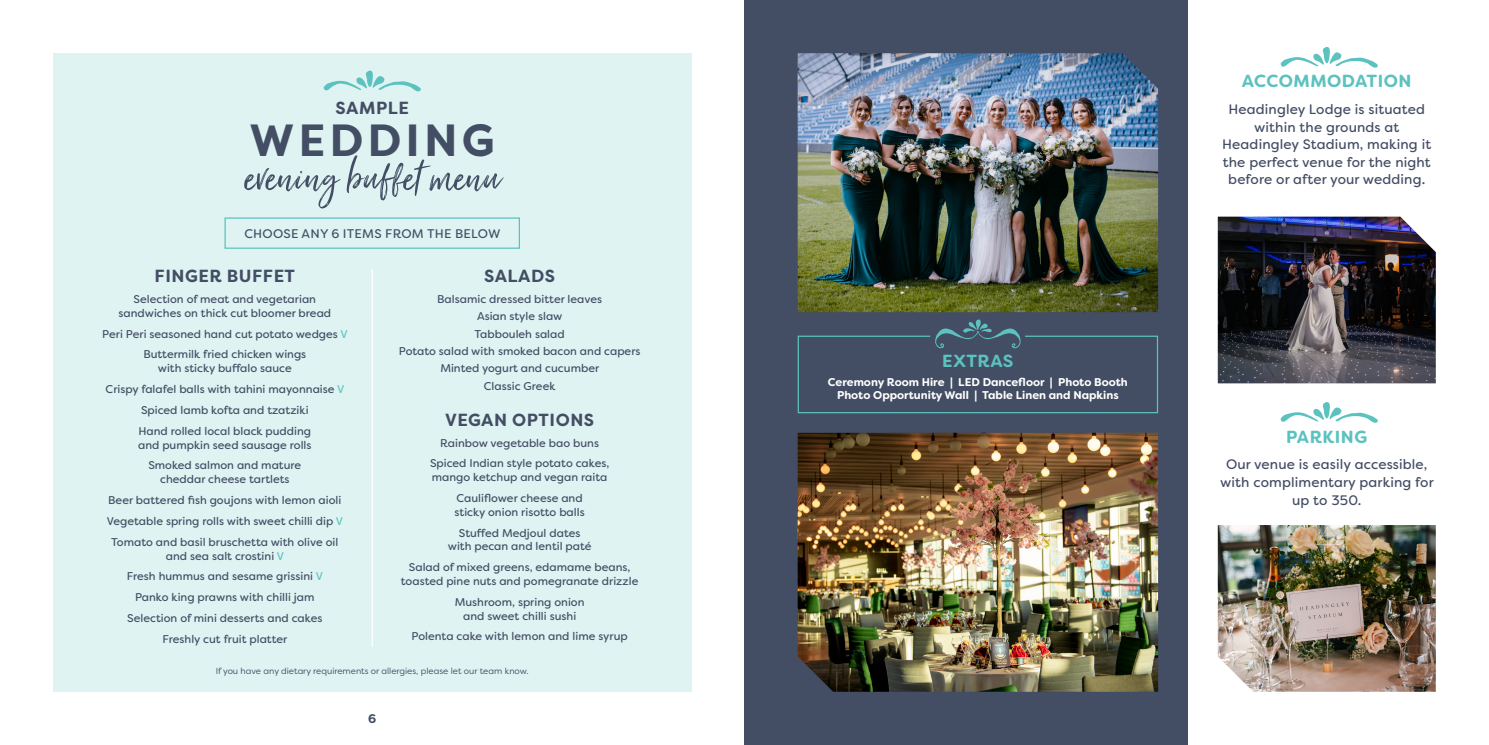
<style>
.page{position:relative;width:1489px;height:745px;background:#fff}
.page>*{position:absolute;margin:0;border:0;box-sizing:border-box;transform-origin:0 0}
.t1{font:52.5px "Just Lovely";color:#434d64}
.t2{font:700 45px "Filson Pro";letter-spacing:.09em;color:#434d64}
.t3{font:700 17.5px "Filson Pro";letter-spacing:.03em;color:#434d64}
.t4{font:700 17.5px "Filson Soft";letter-spacing:.03em;color:#5cc2bf}
.t5{font:13.75px/17.5px "Filson Soft";letter-spacing:.01em;color:#434d64;text-align:center}
.t6{font:12.5px "Filson Soft";letter-spacing:.02em;color:#434d64}
.t7{font:700 12.5px "Filson Pro";color:#434d64}
.t8{font:11.25px/20.9px "Filson Soft";color:#434d64;text-align:center}
.t9{font:700 11.25px/13.8px "Filson Soft";color:#fff;text-align:center}
.t10{font:8.75px "Filson Soft";color:#434d64}
.s1{color:#5cc2bf}
</style>
<div class="page">
<div style="left:53px;top:53px;width:638px;height:638px;background:#def3f2"></div>
<div style="left:224px;top:217px;width:296px;height:32px;border:1px solid #5cc2bf"></div>
<hr style="left:371px;top:269px;width:2px;height:377px;background:#fff">
<svg style="left:323px;top:70px;width:98px;height:21px"></svg>
<div style="left:744px;top:0;width:443px;height:744px;background:#434d64"></div>
<img style="left:797px;top:432px;width:360px;height:259px">
<img style="left:1217px;top:525px;width:218px;height:166px">
<img style="left:1217px;top:216px;width:218px;height:167px">
<img style="left:797px;top:53px;width:360px;height:259px">
<svg style="left:797px;top:319px;width:361px;height:94px"></svg>
<svg style="left:1280px;top:402px;width:97px;height:20px"></svg>
<svg style="left:1280px;top:47px;width:97px;height:21px"></svg>
<h3 class="t3" style="left:335px;top:96px;width:75px">SAMPLE</h3>
<h2 class="t2" style="left:249px;top:111px;width:247px">WEDDING</h2>
<h1 class="t1" style="left:244px;top:145px;width:257px">evening buffet menu</h1>
<p class="t6" style="left:244px;top:225px;width:257px">CHOOSE ANY 6 ITEMS FROM THE BELOW</p>
<h3 class="t3" style="left:154px;top:265px;width:142px">FINGER BUFFET</h3>
<p class="t8" style="left:118px;top:292px;width:214px;line-height:13.8px">Selection of meat and vegetarian sandwiches on thick cut bloomer bread</p>
<p class="t8" style="left:102px;top:323px;width:247px">Peri Peri seasoned hand cut potato wedges <span class="s1">V<br></span>Buttermilk fried chicken wings</p>
<p class="t8" style="left:106px;top:357px;width:240px">with sticky buffalo sauce<br>Crispy falafel balls with tahini mayonnaise <span class="s1">V </span>Spiced lamb kofta and tzatziki<br>Hand rolled local black pudding</p>
<p class="t8" style="left:138px;top:434px;width:175px">and pumpkin seed sausage rolls<br>Smoked salmon and mature</p>
<p class="t8" style="left:107px;top:468px;width:238px">cheddar cheese tartlets<br>Beer battered fish goujons with lemon aioli Vegetable spring rolls with sweet chilli dip <span class="s1">V </span>Tomato and basil bruschetta with olive oil</p>
<p class="t8" style="left:127px;top:544px;width:197px">and sea salt crostini <span class="s1">V<br></span>Fresh hummus and sesame grissini <span class="s1">V<br></span>Panko king prawns with chilli jam<br>Selection of mini desserts and cakes<br>Freshly cut fruit platter</p>
<h3 class="t3" style="left:484px;top:265px;width:72px">SALADS</h3>
<p class="t8" style="left:399px;top:290px;width:243px;line-height:17.2px">Balsamic dressed bitter leaves<br>Asian style slaw<br>Tabbouleh salad<br>Potato salad with smoked bacon and capers<br>Minted yogurt and cucumber<br>Classic Greek</p>
<h3 class="t3" style="left:445px;top:408px;width:151px">VEGAN OPTIONS</h3>
<p class="t8" style="left:430px;top:432px;width:181px">Rainbow vegetable bao buns<br>Spiced Indian style potato cakes,</p>
<p class="t8" style="left:432px;top:466px;width:177px">mango ketchup and vegan raita<br>Cauliflower cheese and</p>
<p class="t8" style="left:454px;top:501px;width:132px">sticky onion risotto balls<br>Stuffed Medjoul dates</p>
<p class="t8" style="left:409px;top:535px;width:223px">with pecan and lentil paté<br>Salad of mixed greens, edamame beans,</p>
<p class="t8" style="left:401px;top:570px;width:239px">toasted pine nuts and pomegranate drizzle<br>Mushroom, spring onion</p>
<p class="t8" style="left:411px;top:604px;width:218px">and sweet chilli sushi<br>Polenta cake with lemon and lime syrup</p>
<p class="t10" style="left:216px;top:664px;width:314px">If you have any dietary requirements or allergies, please let our team know.</p>
<p class="t7" style="left:368px;top:710px;width:10px">6</p>
<h3 class="t4" style="left:942px;top:349px;width:73px">EXTRAS</h3>
<p class="t9" style="left:827px;top:374px;width:301px">Ceremony Room Hire | LED Dancefloor | Photo Booth<br>Photo Opportunity Wall | Table Linen and Napkins</p>
<h3 class="t4" style="left:1241px;top:70px;width:171px">ACCOMMODATION</h3>
<p class="t5" style="left:1222px;top:100px;width:210px">Headingley Lodge is situated within the grounds at<br>Headingley Stadium, making it the perfect venue for the night before or after your wedding.</p>
<h3 class="t4" style="left:1285px;top:425px;width:83px">PARKING</h3>
<p class="t5" style="left:1220px;top:455px;width:215px">Our venue is easily accessible, with complimentary parking for up to 350.</p>
</div>
